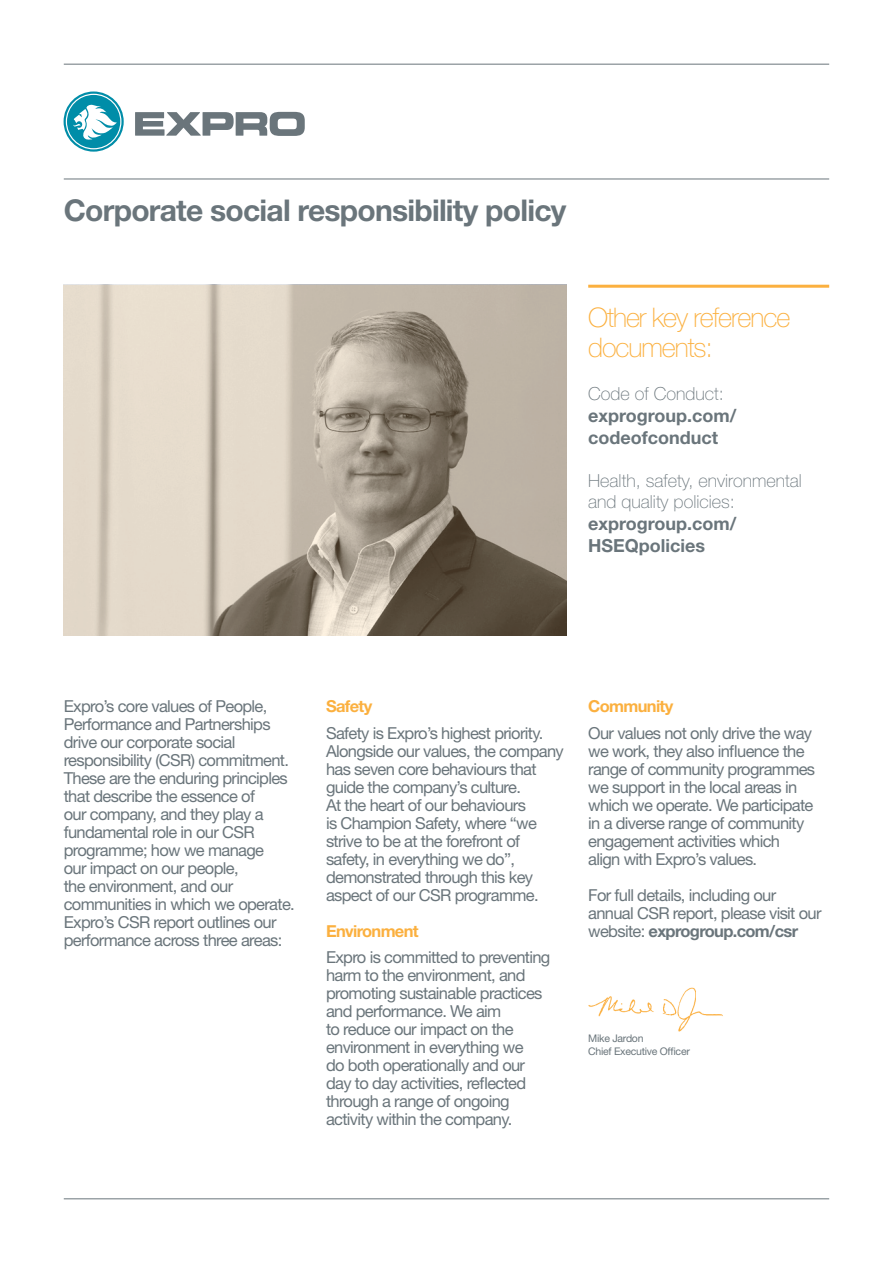
<style>
.page{position:relative;width:893px;height:1263px;background:#fff}
.page>*{position:absolute;margin:0;border:0;box-sizing:border-box;transform-origin:0 0}
.t1{font:700 30px "Helvetica Neue";letter-spacing:-.025em;color:#6a757b}
.t2{font:100 27px/30px "Helvetica Neue";letter-spacing:-.04em;color:#fbb03f}
.t3{font:100 18px/21.6px "Helvetica Neue";color:#6a757b}
.t4{font:700 18px/21.6px "Helvetica Neue";color:#6a757b}
.t5{font:16.5px/18px "Helvetica Neue";letter-spacing:-.04em;color:#6a757b}
.t6{font:700 16.5px "Helvetica Neue";letter-spacing:-.04em;color:#fbb03f}
.t7{font:10.5px "Helvetica Neue";letter-spacing:-.025em;color:#6a757b}
.s1{font-weight:700}
</style>
<div class="page">
<hr style="left:64px;top:179px;width:765px;height:1px;background:#6a757b">
<hr style="left:64px;top:1198px;width:765px;height:1px;background:#6a757b">
<hr style="left:64px;top:64px;width:765px;height:1px;background:#6a757b">
<svg style="left:135px;top:112px;width:170px;height:24px"></svg>
<svg style="left:64px;top:91px;width:60px;height:61px"></svg>
<svg style="left:64px;top:285px;width:503px;height:350px;background:#bcb2a3"></svg>
<hr style="left:588px;top:285px;width:241px;height:3px;background:#fbb03f">
<img style="left:588px;top:987px;width:135px;height:45px">
<p class="t1" style="left:64px;top:192px;width:504px">Corporate social responsibility policy</p>
<p class="t2" style="left:588px;top:303px;width:204px">Other key reference documents:</p>
<p class="t3" style="left:588px;top:383px;width:137px">Code of Conduct:</p>
<p class="t4" style="left:588px;top:404px;width:150px">exprogroup.com/ codeofconduct</p>
<p class="t3" style="left:588px;top:470px;width:215px">Health, safety, environmental and quality policies: <span class="s1">exprogroup.com/<br>HSEQpolicies</span></p>
<p class="t5" style="left:64px;top:697px;width:233px">Expro’s core values of People,<br>Performance and Partnerships drive our corporate social responsibility (CSR) commitment.<br>These are the enduring principles that describe the essence of<br>our company, and they play a fundamental role in our CSR programme; how we manage<br>our impact on our people,<br>the environment, and our communities in which we operate.<br>Expro’s CSR report outlines our performance across three areas:</p>
<p class="t6" style="left:326px;top:696px;width:48px">Safety</p>
<p class="t5" style="left:326px;top:723px;width:239px">Safety is Expro’s highest priority.<br>Alongside our values, the company has seven core behaviours that guide the company’s culture.<br>At the heart of our behaviours<br>is Champion Safety, where “we strive to be at the forefront of safety, in everything we do”, demonstrated through this key aspect of our CSR programme.</p>
<p class="t6" style="left:326px;top:920px;width:94px">Environment</p>
<p class="t5" style="left:326px;top:948px;width:226px">Expro is committed to preventing harm to the environment, and promoting sustainable practices and performance. We aim<br>to reduce our impact on the environment in everything we<br>do both operationally and our day to day activities, reflected through a range of ongoing activity within the company.</p>
<p class="t6" style="left:588px;top:696px;width:87px">Community</p>
<p class="t5" style="left:588px;top:723px;width:228px">Our values not only drive the way we work, they also influence the range of community programmes we support in the local areas in which we operate. We participate in a diverse range of community engagement activities which align with Expro’s values.</p>
<p class="t5" style="left:588px;top:885px;width:235px">For full details, including our annual CSR report, please visit our website: <span class="s1">exprogroup.com/csr</span></p>
<p class="t7" style="left:588px;top:1032px;width:57px">Mike Jardon</p>
<p class="t7" style="left:588px;top:1044px;width:103px">Chief Executive Officer</p>
</div>
